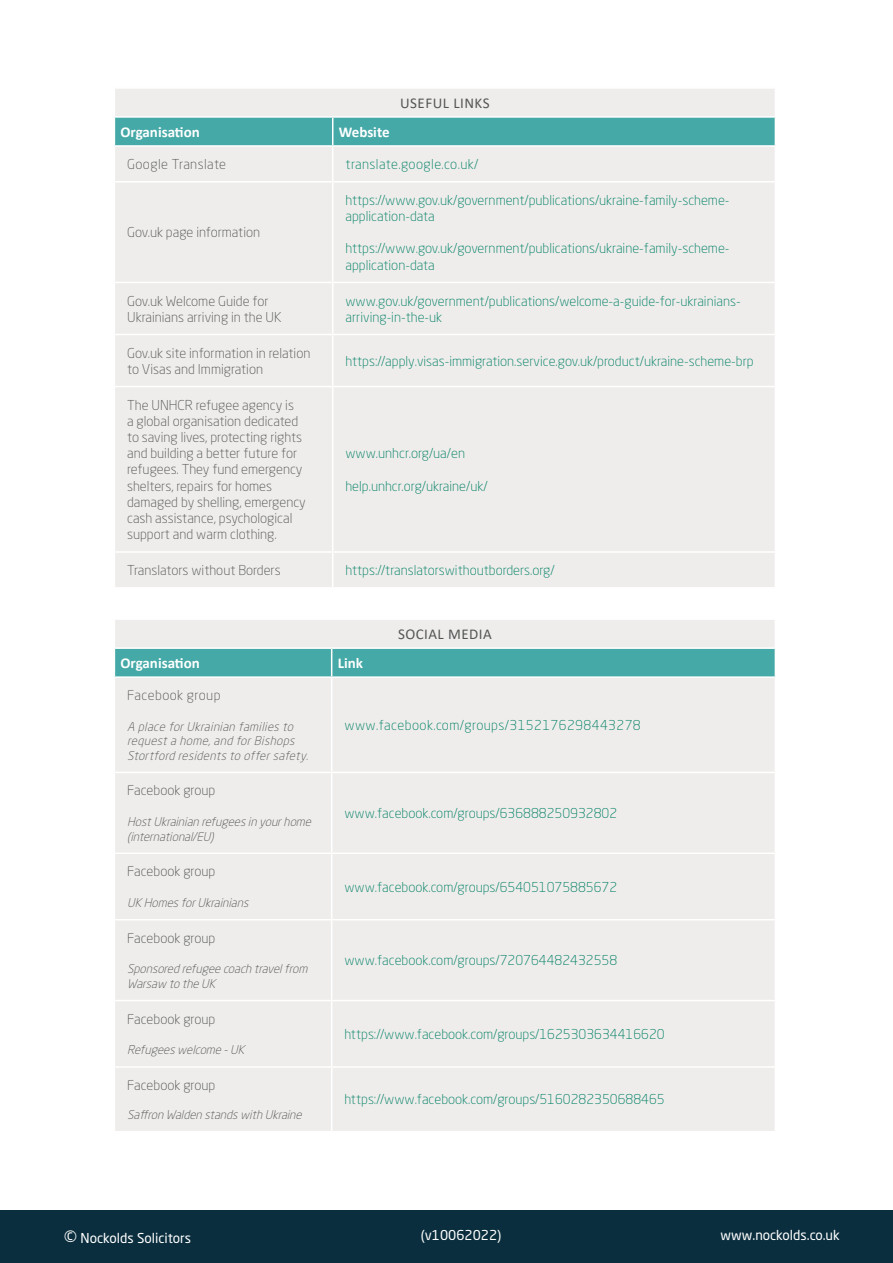
<style>
.page{position:relative;width:893px;height:1263px;background:#fff}
.page>*{position:absolute;margin:0;border:0;box-sizing:border-box;transform-origin:0 0}
.t1{font:18px "Neo Sans Std";color:#fff}
.t2{font:700 15px "Calibri";color:#fff}
.t3{font:15px "Calibri";letter-spacing:.03em;color:#525655}
.t4{font:300 13.5px/16.2px "Neo Sans Std";color:#008063}
.t5{font:300 13.5px/16.2px "Neo Sans Std";color:#525655}
.t6{font:300 13.5px "Neo Sans Std";letter-spacing:.03em;color:#008063}
.t7{font:13.5px "Neo Sans Std";color:#fff}
.t8{font:300 13.5px "Neo Sans Std";letter-spacing:.03em;color:#525655}
.t9{font:italic 300 12px/14.4px "Neo Sans Std";color:#525655}
</style>
<div class="page">
<div style="left:0;top:1210px;width:893px;height:53px;background:#0a2e3e"></div>
<div style="left:115px;top:147px;width:660px;height:440px;background:#efedec"></div>
<svg style="left:114px;top:89px;width:662px;height:56px;background:#9dcccb"></svg>
<hr style="left:332px;top:147px;width:1px;height:34px;background:#fff">
<hr style="left:114px;top:181px;width:219px;height:2px;background:#fff">
<hr style="left:333px;top:181px;width:443px;height:2px;background:#fff">
<hr style="left:332px;top:183px;width:1px;height:99px;background:#fff">
<hr style="left:114px;top:282px;width:219px;height:1px;background:#fff">
<hr style="left:333px;top:282px;width:443px;height:1px;background:#fff">
<hr style="left:332px;top:283px;width:1px;height:51px;background:#fff">
<hr style="left:114px;top:334px;width:219px;height:1px;background:#fff">
<hr style="left:333px;top:334px;width:443px;height:1px;background:#fff">
<hr style="left:332px;top:335px;width:1px;height:51px;background:#fff">
<hr style="left:114px;top:386px;width:219px;height:1px;background:#fff">
<hr style="left:333px;top:386px;width:443px;height:1px;background:#fff">
<hr style="left:332px;top:387px;width:1px;height:164px;background:#fff">
<hr style="left:114px;top:551px;width:219px;height:2px;background:#fff">
<hr style="left:333px;top:551px;width:443px;height:2px;background:#fff">
<hr style="left:332px;top:553px;width:1px;height:34px;background:#fff">
<div style="left:115px;top:678px;width:660px;height:453px;background:#efedec"></div>
<svg style="left:115px;top:620px;width:660px;height:56px;background:#9dcccb"></svg>
<hr style="left:331px;top:678px;width:1px;height:94px;background:#fff">
<hr style="left:114px;top:772px;width:218px;height:1px;background:#fff">
<hr style="left:332px;top:772px;width:444px;height:1px;background:#fff">
<hr style="left:331px;top:773px;width:1px;height:79px;background:#fff">
<hr style="left:114px;top:852px;width:218px;height:2px;background:#fff">
<hr style="left:332px;top:852px;width:444px;height:2px;background:#fff">
<hr style="left:331px;top:854px;width:1px;height:65px;background:#fff">
<hr style="left:114px;top:919px;width:218px;height:1px;background:#fff">
<hr style="left:332px;top:919px;width:444px;height:1px;background:#fff">
<hr style="left:331px;top:920px;width:1px;height:80px;background:#fff">
<hr style="left:114px;top:1000px;width:218px;height:1px;background:#fff">
<hr style="left:332px;top:1000px;width:444px;height:1px;background:#fff">
<hr style="left:331px;top:1001px;width:1px;height:65px;background:#fff">
<hr style="left:114px;top:1066px;width:218px;height:2px;background:#fff">
<hr style="left:332px;top:1066px;width:444px;height:2px;background:#fff">
<hr style="left:331px;top:1068px;width:1px;height:63px;background:#fff">
<p class="t3" style="left:400px;top:93px;width:91px">USEFUL LINKS</p>
<p class="t2" style="left:120px;top:121px;width:81px">Organisation</p>
<p class="t2" style="left:339px;top:121px;width:52px">Website</p>
<p class="t8" style="left:127px;top:156px;width:100px">Google Translate</p>
<p class="t6" style="left:345px;top:156px;width:134px">translate.google.co.uk/</p>
<p class="t5" style="left:127px;top:224px;width:135px">Gov.uk page information</p>
<p class="t4" style="left:345px;top:192px;width:386px">https://www.gov.uk/government/publications/ukraine-family-scheme&shy;application-data</p>
<p class="t4" style="left:345px;top:240px;width:386px">https://www.gov.uk/government/publications/ukraine-family-scheme&shy;application-data</p>
<p class="t5" style="left:127px;top:292px;width:156px">Gov.uk Welcome Guide for<br>Ukrainians arriving in the UK</p>
<p class="t4" style="left:345px;top:292px;width:397px">www.gov.uk/government/publications/welcome-a-guide-for-ukrainians&shy;arriving-in-the-uk</p>
<p class="t5" style="left:127px;top:344px;width:185px">Gov.uk site information in relation to Visas and Immigration</p>
<p class="t4" style="left:345px;top:353px;width:410px">https://apply.visas-immigration.service.gov.uk/product/ukraine-scheme-brp</p>
<p class="t5" style="left:127px;top:396px;width:180px">The UNHCR refugee agency is<br>a global organisation dedicated to saving lives, protecting rights and building a better future for refugees. They fund emergency shelters, repairs for homes damaged by shelling, emergency cash assistance, psychological support and warm clothing.</p>
<p class="t4" style="left:345px;top:445px;width:121px">www.unhcr.org/ua/en</p>
<p class="t4" style="left:345px;top:477px;width:144px">help.unhcr.org/ukraine/uk/</p>
<p class="t5" style="left:127px;top:562px;width:155px">Translators without Borders</p>
<p class="t4" style="left:345px;top:562px;width:211px">https://translatorswithoutborders.org/</p>
<p class="t3" style="left:398px;top:624px;width:95px">SOCIAL MEDIA</p>
<p class="t2" style="left:120px;top:653px;width:81px">Organisation</p>
<p class="t2" style="left:338px;top:653px;width:27px">Link</p>
<p class="t8" style="left:127px;top:687px;width:95px">Facebook group</p>
<p class="t9" style="left:127px;top:719px;width:186px">A place forUkrainian families to requesta home,and forBishops<br>Stortford residents to offersafety.</p>
<p class="t6" style="left:344px;top:717px;width:298px">www.facebook.com/groups/3152176298443278</p>
<p class="t5" style="left:127px;top:782px;width:90px">Facebook group</p>
<p class="t9" style="left:127px;top:814px;width:189px">HostUkrainian refugeesin yourhome (international/EU)</p>
<p class="t4" style="left:344px;top:805px;width:274px">www.facebook.com/groups/636888250932802</p>
<p class="t5" style="left:127px;top:863px;width:90px">Facebook group</p>
<p class="t9" style="left:127px;top:895px;width:126px">UK HomesforUkrainians</p>
<p class="t5" style="left:127px;top:930px;width:90px">Facebook group</p>
<p class="t9" style="left:127px;top:962px;width:185px">Sponsoredrefugee coach travelfrom<br>Warsaw to the UK</p>
<p class="t5" style="left:127px;top:1010px;width:90px">Facebook group</p>
<p class="t9" style="left:127px;top:1042px;width:122px">Refugeeswelcome -UK</p>
<p class="t5" style="left:127px;top:1077px;width:90px">Facebook group</p>
<p class="t9" style="left:127px;top:1107px;width:179px">Saffron Walden standswith Ukraine</p>
<p class="t4" style="left:344px;top:878px;width:274px">www.facebook.com/groups/654051075885672</p>
<p class="t4" style="left:344px;top:952px;width:274px">www.facebook.com/groups/720764482432558</p>
<p class="t4" style="left:344px;top:1026px;width:322px">https://www.facebook.com/groups/1625303634416620</p>
<p class="t4" style="left:344px;top:1091px;width:322px">https://www.facebook.com/groups/5160282350688465</p>
<h1 class="t1" style="left:64px;top:1226px;width:15px">©</h1>
<p class="t7" style="left:421px;top:1226px;width:82px">(v10062022)</p>
<p class="t7" style="left:721px;top:1226px;width:121px">www.nockolds.co.uk</p>
<p class="t7" style="left:81px;top:1230px;width:112px">Nockolds Solicitors</p>
</div>
